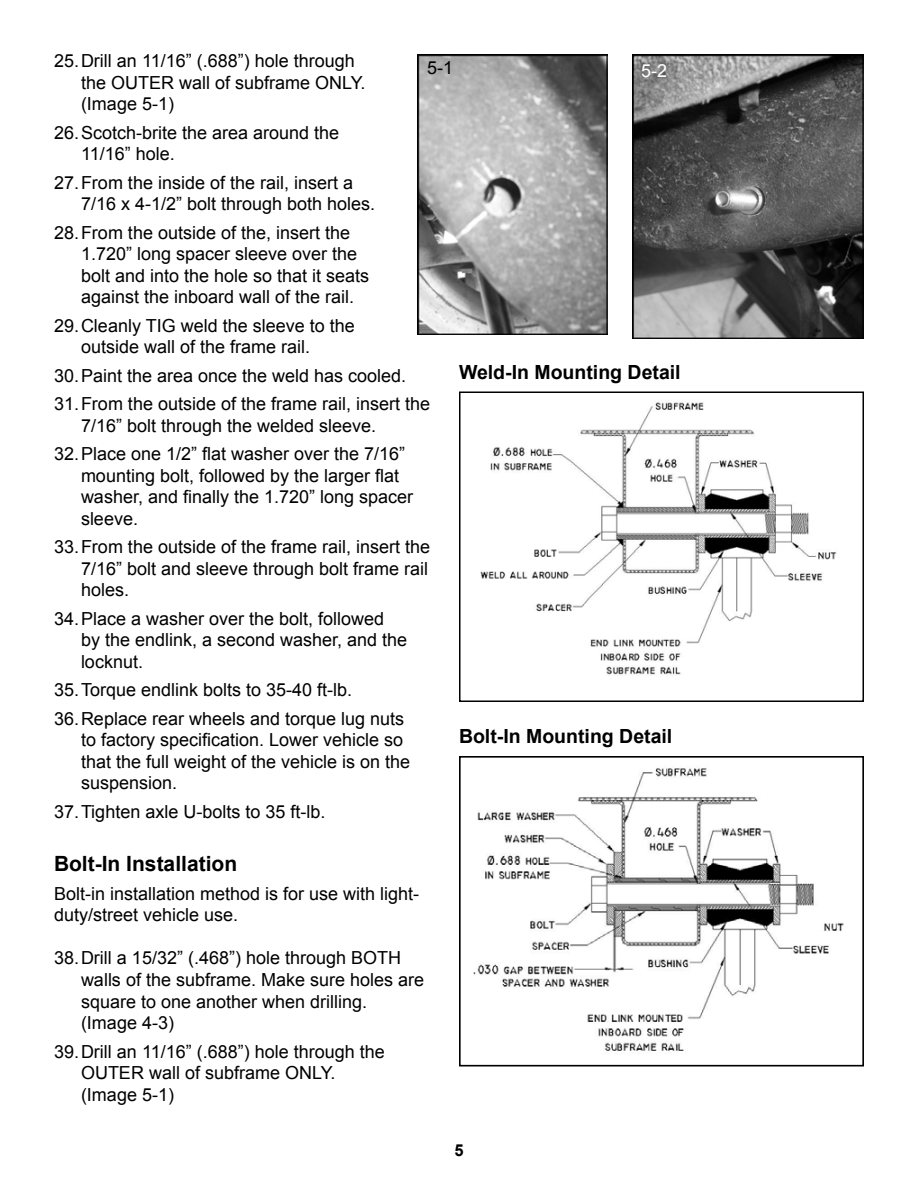
<style>
.page{position:relative;width:918px;height:1188px;background:#fff}
.page>*{position:absolute;margin:0;border:0;box-sizing:border-box;transform-origin:0 0}
.t1{font:700 21px "Arial";color:#000}
.t2{font:700 19.5px "Arial";color:#000}
.t3{font:18px/21.6px "Arial";color:#000}
.t4{font:18px "Arial";color:#fff}
.t5{font:700 16.5px "Arial";color:#000}
</style>
<div class="page">
<img style="left:417px;top:54px;width:191px;height:281px">
<img style="left:632px;top:54px;width:232px;height:284px">
<img style="left:473px;top:768px;width:371px;height:283px">
<div style="left:459px;top:756px;width:405px;height:311px;border:2px solid #000"></div>
<img style="left:480px;top:402px;width:357px;height:273px">
<div style="left:459px;top:392px;width:405px;height:310px;border:2px solid #000"></div>
<p class="t3" style="left:81px;top:50px;width:286px;text-indent:-27px">25.Drill an 11/16” (.688”) hole through the OUTER wall of subframe ONLY. (Image 5-1)</p>
<p class="t3" style="left:81px;top:122px;width:260px;text-indent:-27px">26.Scotch-brite the area around the<br>11/16” hole.</p>
<p class="t3" style="left:81px;top:172px;width:296px;text-indent:-27px">27.From the inside of the rail, insert a<br>7/16 x 4-1/2” bolt through both holes.</p>
<p class="t3" style="left:81px;top:222px;width:290px;text-indent:-27px">28.From the outside of the, insert the 1.720” long spacer sleeve over the bolt and into the hole so that it seats against the inboard wall of the rail.</p>
<p class="t3" style="left:81px;top:315px;width:275px;text-indent:-27px">29.Cleanly TIG weld the sleeve to the outside wall of the frame rail.</p>
<p class="t3" style="left:54px;top:361px;width:378px;line-height:28.3px">30.Paint the area once the weld has cooled.<br>31.From the outside of the frame rail, insert the</p>
<p class="t3" style="left:54px;top:411px;width:353px;line-height:28.3px;text-align:center">7/16” bolt through the welded sleeve.<br>32.Place one 1/2” flat washer over the 7/16”</p>
<p class="t3" style="left:81px;top:465px;width:334px">mounting bolt, followed by the larger flat washer, and finally the 1.720” long spacer sleeve.</p>
<p class="t3" style="left:81px;top:536px;width:351px;text-align:justify;text-indent:-27px">33.From the outside of the frame rail, insert the 7/16” bolt and sleeve through bolt frame rail holes.</p>
<p class="t3" style="left:81px;top:608px;width:328px;text-indent:-27px">34.Place a washer over the bolt, followed by the endlink, a second washer, and the locknut.</p>
<p class="t3" style="left:54px;top:676px;width:352px;line-height:28.3px">35.Torque endlink bolts to 35-40 ft-lb.<br>36.Replace rear wheels and torque lug nuts</p>
<p class="t3" style="left:81px;top:729px;width:331px">to factory specification. Lower vehicle so that the full weight of the vehicle is on the suspension.</p>
<p class="t3" style="left:54px;top:801px;width:273px">37.Tighten axle U-bolts to 35 ft-lb.</p>
<p class="t1" style="left:54px;top:850px;width:185px">Bolt-In Installation</p>
<p class="t3" style="left:54px;top:883px;width:367px">Bolt-in installation method is for use with light&shy;duty/street vehicle use.</p>
<p class="t3" style="left:81px;top:947px;width:345px;text-indent:-27px">38.Drill a 15/32” (.468”) hole through BOTH walls of the subframe. Make sure holes are square to one another when drilling. (Image 4-3)</p>
<p class="t3" style="left:81px;top:1041px;width:305px;text-indent:-27px">39.Drill an 11/16” (.688”) hole through the<br>OUTER wall of subframe ONLY. (Image 5-1)</p>
<p class="t3" style="left:427px;top:57px;width:28px">5-1</p>
<p class="t4" style="left:641px;top:59px;width:28px">5-2</p>
<p class="t2" style="left:459px;top:359px;width:223px">Weld-In Mounting Detail</p>
<p class="t2" style="left:459px;top:724px;width:215px">Bolt-In Mounting Detail</p>
<p class="t5" style="left:454px;top:1139px;width:11px">5</p>
</div>
